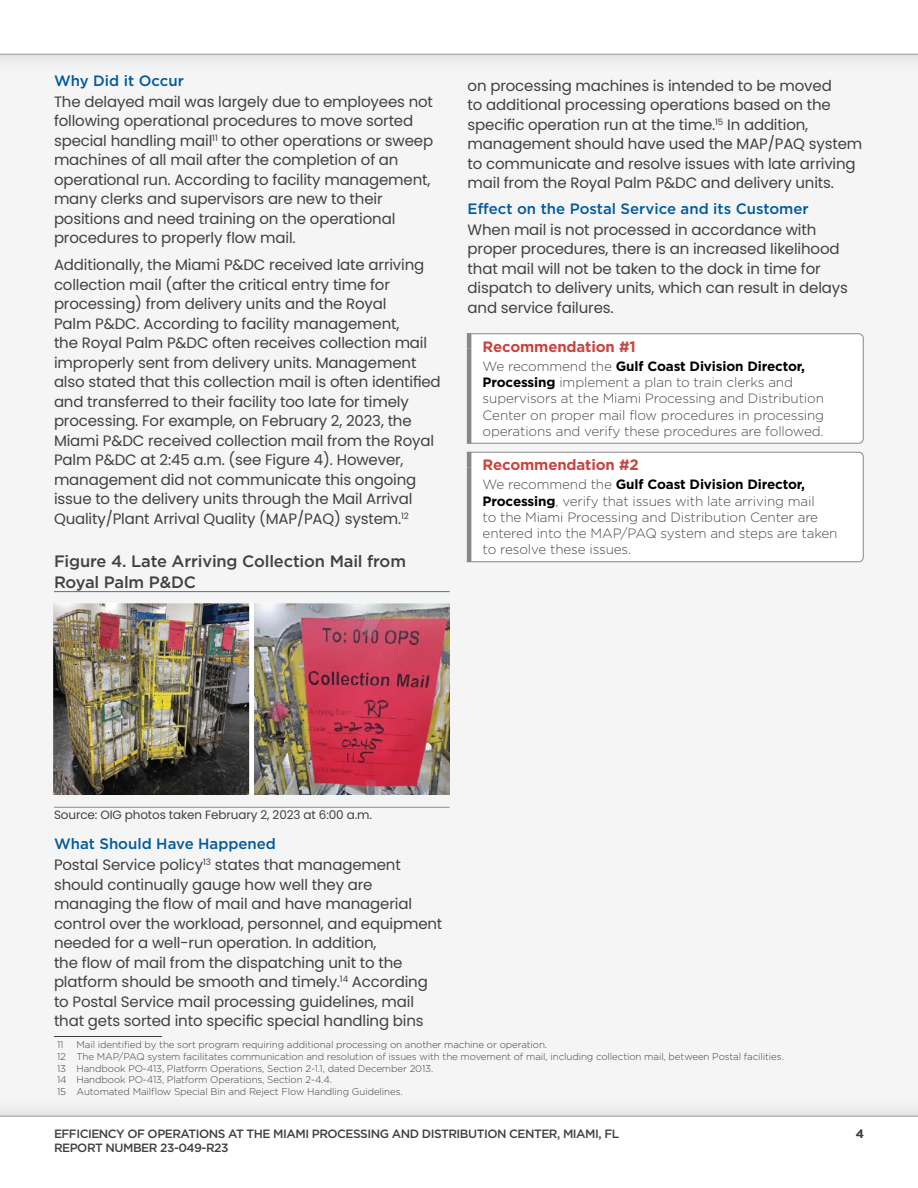
<style>
.page{position:relative;width:918px;height:1188px;background:#fff}
.page>*{position:absolute;margin:0;border:0;box-sizing:border-box;transform-origin:0 0}
.Figure_Table_heading{font:500 16.5px/21.8px "Gotham";letter-spacing:-.01em;color:#414042}
.Body_Text{font:15px/19.5px "Poppins";letter-spacing:-.01em;color:#414042}
.Text_H2{font:500 15px "Gotham";color:#005a9c}
.Rec-TextHeading{font:700 15px "Gotham";letter-spacing:-.01em;color:#c74641}
.Rec-BodyText{font:300 13.5px/16.2px "Gotham";letter-spacing:-.01em;color:#4b4a4a}
.t1{font:500 12px "Gotham";letter-spacing:-.04em;color:#414042}
.t2{font:12px "Poppins";letter-spacing:-.01em;color:#414042}
.Body_Text-2{font:300 9.75px/11.7px "Gotham";letter-spacing:-.01em;color:#414042}
.s1{font-weight:700;color:#000}
</style>
<div class="page">
<div style="left:0;top:23px;width:918px;height:1115px;background:#f5f5f5"></div>
<div style="left:0;top:0;width:918px;height:75px;background:#efefef"></div>
<div style="left:0;top:0;width:918px;height:54px;background:#fff"></div>
<div style="left:0;top:1095px;width:918px;height:93px;background:#efefef"></div>
<div style="left:0;top:1116px;width:918px;height:72px;background:#fff"></div>
<hr style="left:54px;top:591px;width:396px;height:1px;background:#5d696f">
<hr style="left:54px;top:807px;width:396px;height:1px;background:#8a8687">
<hr style="left:54px;top:1036px;width:108px;height:1px;background:#3e3e3e">
<div style="left:466px;top:333px;width:398px;height:111px;background:#fff"></div>
<div style="left:466px;top:452px;width:398px;height:110px;background:#fff"></div>
<img style="left:53px;top:604px;width:396px;height:191px">
<h3 class="Text_H2" style="left:54px;top:72px;width:131px">Why Did it Occur</h3>
<p class="Body_Text" style="left:54px;top:92px;width:381px">The delayed mail was largely due to employees not following operational procedures to move sorted special handling mail<sup>11</sup> to other operations or sweep machines of all mail after the completion of an operational run. According to facility management, many clerks and supervisors are new to their positions and need training on the operational procedures to properly flow mail.</p>
<p class="Body_Text" style="left:54px;top:256px;width:388px">Additionally, the Miami P&amp;DC received late arriving collection mail (after the critical entry time for processing) from delivery units and the Royal<br>Palm P&amp;DC. According to facility management,<br>the Royal Palm P&amp;DC often receives collection mail improperly sent from delivery units. Management also stated that this collection mail is often identified and transferred to their facility too late for timely processing. For example, on February 2, 2023, the Miami P&amp;DC received collection mail from the Royal Palm P&amp;DC at 2:45 a.m. (see Figure 4). However, management did not communicate this ongoing issue to the delivery units through the Mail Arrival Quality/Plant Arrival Quality (MAP/PAQ) system.<sup>12</sup></p>
<h3 class="Figure_Table_heading" style="left:54px;top:550px;width:354px">Figure 4. Late Arriving Collection Mail from<br>Royal Palm P&amp;DC</h3>
<p class="Body_Text" style="left:468px;top:76px;width:396px">on processing machines is intended to be moved<br>to additional processing operations based on the specific operation run at the time.<sup>15</sup> In addition, management should have used the MAP/PAQ system to communicate and resolve issues with late arriving mail from the Royal Palm P&amp;DC and delivery units.</p>
<h3 class="Text_H2" style="left:468px;top:200px;width:343px">Effect on the Postal Service and its Customer</h3>
<p class="Body_Text" style="left:468px;top:220px;width:382px">When mail is not processed in accordance with proper procedures, there is an increased likelihood that mail will not be taken to the dock in time for dispatch to delivery units, which can result in delays and service failures.</p>
<p class="Rec-TextHeading" style="left:483px;top:338px;width:155px">Recommendation #1</p>
<p class="Rec-BodyText" style="left:483px;top:358px;width:343px">We recommend the <span class="s1">Gulf Coast Division Director, Processing</span> implement a plan to train clerks and supervisors at the Miami Processing and Distribution Center on proper mail flow procedures in processing operations and verify these procedures are followed.</p>
<p class="Rec-TextHeading" style="left:483px;top:456px;width:158px">Recommendation #2</p>
<p class="Rec-BodyText" style="left:483px;top:476px;width:356px">We recommend the <span class="s1">Gulf Coast Division Director, Processing</span>, verify that issues with late arriving mail<br>to the Miami Processing and Distribution Center are entered into the MAP/PAQ system and steps are taken to resolve these issues.</p>
<p class="t2" style="left:54px;top:808px;width:319px">Source: OIG photos taken February 2, 2023 at 6:00 a.m.</p>
<h3 class="Text_H2" style="left:54px;top:836px;width:224px">What Should Have Happened</h3>
<p class="Body_Text" style="left:54px;top:856px;width:390px">Postal Service policy<sup>13</sup> states that management should continually gauge how well they are managing the flow of mail and have managerial control over the workload, personnel, and equipment needed for a well-run operation. In addition,<br>the flow of mail from the dispatching unit to the platform should be smooth and timely.<sup>14</sup> According to Postal Service mail processing guidelines, mail that gets sorted into specific special handling bins</p>
<p class="Body_Text-2" style="left:57px;top:1039px;width:8px">11</p>
<p class="Body_Text-2" style="left:76px;top:1039px;width:472px">Mail identified by the sort program requiring additional processing on another machine or operation.</p>
<p class="Body_Text-2" style="left:57px;top:1050px;width:728px">12 The MAP/PAQ system facilitates communication and resolution of issues with the movement of mail, including collection mail, between Postal facilities.</p>
<p class="Body_Text-2" style="left:57px;top:1062px;width:378px">13 Handbook PO-413, Platform Operations, Section 2-1.1, dated December 2013.<br>14 Handbook PO-413, Platform Operations, Section 2-4.4.<br>15 Automated Mailflow Special Bin and Reject Flow Handling Guidelines.</p>
<p class="t1" style="left:54px;top:1127px;width:567px">EFFICIENCY OF OPERATIONS AT THE MIAMI PROCESSING AND DISTRIBUTION CENTER, MIAMI, FL</p>
<p class="t1" style="left:856px;top:1127px;width:10px">4</p>
<p class="t1" style="left:54px;top:1141px;width:176px">REPORT NUMBER 23-049-R23</p>
</div>
